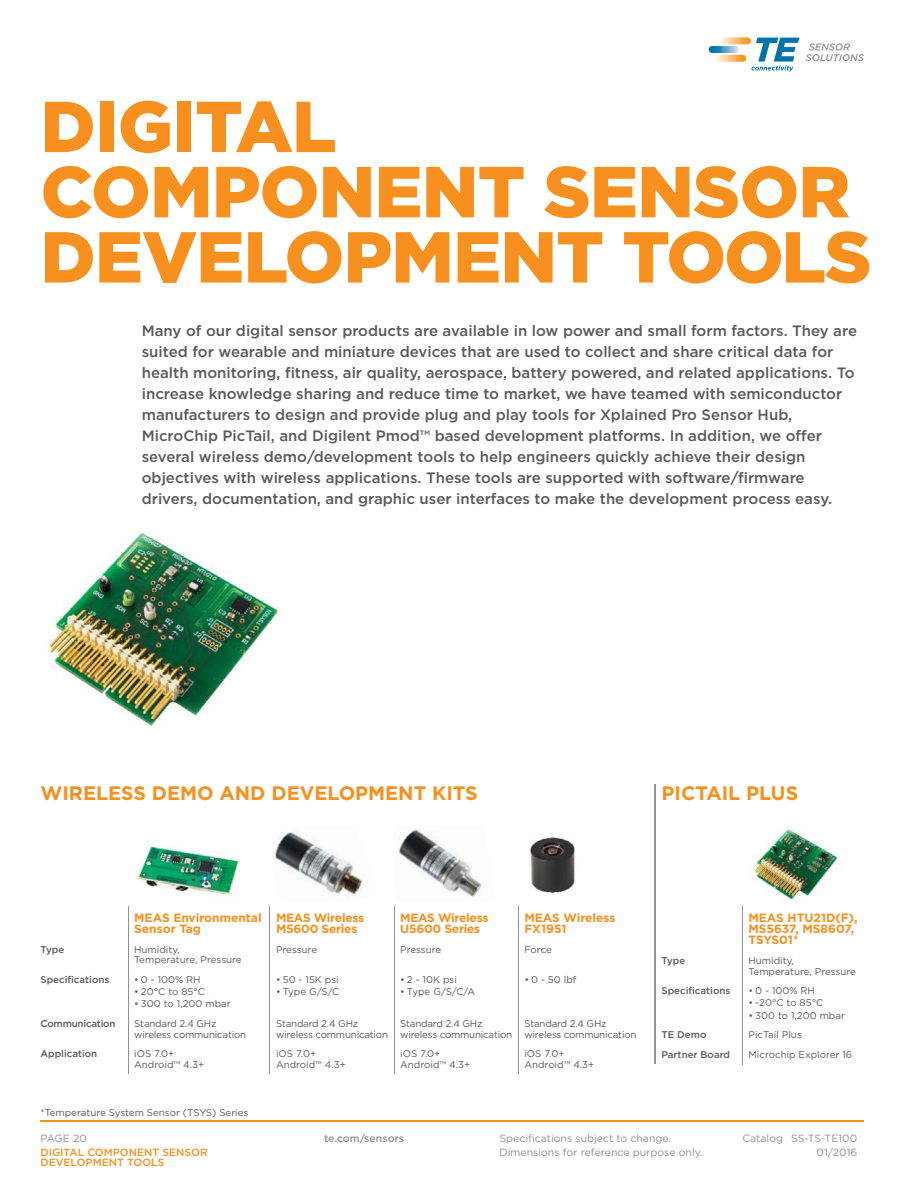
<style>
.page{position:relative;width:918px;height:1188px;background:#fff}
.page>*{position:absolute;margin:0;border:0;box-sizing:border-box;transform-origin:0 0}
.t1{font:900 72px/65.2px "Gotham";letter-spacing:-.01em;color:#f7901e}
.t2{font:700 19.5px "Gotham";color:#f7901e}
.t3{font:500 15px/21px "Gotham";color:#58595b}
.t4{font:700 12px/11.2px "Gotham";letter-spacing:-.01em;color:#f7901e}
.t5{font:10.5px/13.5px "Gotham";color:#919195}
.t6{font:500 10.5px/10.5px "Gotham";color:#f7901e}
.t7{font:500 10.5px "Gotham";color:#919195}
.t8{font:9.75px/10.5px "Gotham";letter-spacing:-.01em;color:#58595b}
.t9{font:500 9.75px "Gotham";color:#58595b}
.t10{font:500 9.75px "Gotham";letter-spacing:-.02em;color:#58595b}
</style>
<div class="page">
<hr style="left:40px;top:1120px;width:824px;height:2px;background:#f7901e">
<svg style="left:720px;top:37px;width:31px;height:7px"></svg>
<svg style="left:716px;top:55px;width:30px;height:7px"></svg>
<svg style="left:709px;top:46px;width:30px;height:7px"></svg>
<svg style="left:751px;top:38px;width:48px;height:34px"></svg>
<svg style="left:806px;top:43px;width:58px;height:18px"></svg>
<hr style="left:742px;top:906px;width:1px;height:159px;background:#919195">
<img style="left:754px;top:829px;width:84px;height:71px">
<hr style="left:128px;top:906px;width:1px;height:33px;background:#919195">
<hr style="left:270px;top:906px;width:1px;height:33px;background:#919195">
<hr style="left:394px;top:906px;width:1px;height:33px;background:#919195">
<hr style="left:518px;top:906px;width:1px;height:33px;background:#919195">
<hr style="left:128px;top:939px;width:1px;height:30px;background:#919195">
<hr style="left:270px;top:939px;width:1px;height:30px;background:#919195">
<hr style="left:394px;top:939px;width:1px;height:30px;background:#919195">
<hr style="left:518px;top:939px;width:1px;height:30px;background:#919195">
<hr style="left:128px;top:969px;width:1px;height:44px;background:#919195">
<hr style="left:270px;top:969px;width:1px;height:44px;background:#919195">
<hr style="left:394px;top:969px;width:1px;height:44px;background:#919195">
<hr style="left:518px;top:969px;width:1px;height:44px;background:#919195">
<hr style="left:128px;top:1013px;width:1px;height:31px;background:#919195">
<hr style="left:270px;top:1013px;width:1px;height:31px;background:#919195">
<hr style="left:394px;top:1013px;width:1px;height:31px;background:#919195">
<hr style="left:518px;top:1013px;width:1px;height:31px;background:#919195">
<hr style="left:128px;top:1044px;width:1px;height:30px;background:#919195">
<hr style="left:270px;top:1044px;width:1px;height:30px;background:#919195">
<hr style="left:394px;top:1044px;width:1px;height:30px;background:#919195">
<hr style="left:518px;top:1044px;width:1px;height:30px;background:#919195">
<img style="left:47px;top:532px;width:231px;height:194px">
<img style="left:275px;top:832px;width:88px;height:65px">
<img style="left:530px;top:837px;width:45px;height:57px">
<img style="left:138px;top:842px;width:101px;height:53px">
<img style="left:399px;top:830px;width:83px;height:67px">
<hr style="left:655px;top:785px;width:1px;height:279px;background:#919195">
<h1 class="t1" style="left:40px;top:101px;width:833px">DIGITAL<br>COMPONENT SENSOR<br>DEVELOPMENT TOOLS</h1>
<p class="t3" style="left:142px;top:321px;width:717px">Many of our digital sensor products are available in low power and small form factors. They are suited for wearable and miniature devices that are used to collect and share critical data for health monitoring, fitness, air quality, aerospace, battery powered, and related applications. To increase knowledge sharing and reduce time to market, we have teamed with semiconductor manufacturers to design and provide plug and play tools for Xplained Pro Sensor Hub, MicroChip PicTail, and Digilent Pmod™ based development platforms. In addition, we offer several wireless demo/development tools to help engineers quickly achieve their design objectives with wireless applications. These tools are supported with software/firmware drivers, documentation, and graphic user interfaces to make the development process easy.</p>
<h2 class="t2" style="left:40px;top:786px;width:439px">WIRELESS DEMO AND DEVELOPMENT KITS</h2>
<h2 class="t2" style="left:662px;top:786px;width:138px">PICTAIL PLUS</h2>
<p class="t4" style="left:134px;top:913px;width:129px">MEAS Environmental<br>Sensor Tag</p>
<p class="t4" style="left:276px;top:913px;width:90px">MEAS Wireless<br>M5600 Series</p>
<p class="t4" style="left:400px;top:913px;width:90px">MEAS Wireless<br>U5600 Series</p>
<p class="t4" style="left:524px;top:913px;width:93px">MEAS Wireless<br>FX1951</p>
<p class="t9" style="left:40px;top:946px;width:25px">Type</p>
<p class="t8" style="left:134px;top:945px;width:109px">Humidity,<br>Temperature, Pressure</p>
<p class="t8" style="left:276px;top:945px;width:43px">Pressure</p>
<p class="t8" style="left:400px;top:945px;width:43px">Pressure</p>
<p class="t8" style="left:524px;top:945px;width:29px">Force</p>
<p class="t9" style="left:40px;top:976px;width:70px">Specifications</p>
<p class="t8" style="left:134px;top:975px;width:68px">• 0 - 100% RH</p>
<p class="t8" style="left:134px;top:987px;width:72px">• 20°C to 85°C</p>
<p class="t8" style="left:134px;top:999px;width:98px">• 300 to 1,200 mbar</p>
<p class="t8" style="left:524px;top:975px;width:54px">• 0 - 50 lbf</p>
<p class="t8" style="left:276px;top:975px;width:64px">• 50 - 15K psi</p>
<p class="t8" style="left:276px;top:987px;width:65px">• Type G/S/C</p>
<p class="t8" style="left:400px;top:975px;width:58px">• 2 - 10K psi</p>
<p class="t8" style="left:400px;top:987px;width:76px">• Type G/S/C/A</p>
<p class="t10" style="left:41px;top:1020px;width:77px">Communication</p>
<p class="t8" style="left:134px;top:1019px;width:114px">Standard 2.4 GHz wireless communication</p>
<p class="t8" style="left:276px;top:1019px;width:114px">Standard 2.4 GHz wireless communication</p>
<p class="t8" style="left:400px;top:1019px;width:114px">Standard 2.4 GHz wireless communication</p>
<p class="t8" style="left:524px;top:1019px;width:114px">Standard 2.4 GHz wireless communication</p>
<p class="t9" style="left:41px;top:1050px;width:58px">Application</p>
<p class="t8" style="left:134px;top:1049px;width:71px">iOS 7.0+<br>Android™ 4.3+</p>
<p class="t8" style="left:276px;top:1049px;width:71px">iOS 7.0+<br>Android™ 4.3+</p>
<p class="t8" style="left:400px;top:1049px;width:71px">iOS 7.0+<br>Android™ 4.3+</p>
<p class="t8" style="left:524px;top:1049px;width:71px">iOS 7.0+<br>Android™ 4.3+</p>
<p class="t8" style="left:40px;top:1108px;width:210px">*Temperature System Sensor (TSYS) Series</p>
<p class="t4" style="left:748px;top:913px;width:110px">MEAS HTU21D(F),<br>MS5637, MS8607,<br>TSYS01*</p>
<p class="t9" style="left:662px;top:957px;width:25px">Type</p>
<p class="t8" style="left:748px;top:956px;width:109px">Humidity,<br>Temperature, Pressure</p>
<p class="t9" style="left:662px;top:987px;width:70px">Specifications</p>
<p class="t8" style="left:748px;top:986px;width:68px">• 0 - 100% RH</p>
<p class="t8" style="left:748px;top:998px;width:76px">• -20°C to 85°C</p>
<p class="t8" style="left:748px;top:1011px;width:98px">• 300 to 1,200 mbar</p>
<p class="t9" style="left:662px;top:1031px;width:46px">TE Demo</p>
<p class="t8" style="left:748px;top:1030px;width:55px">PicTail Plus</p>
<p class="t9" style="left:662px;top:1051px;width:70px">Partner Board</p>
<p class="t8" style="left:748px;top:1050px;width:105px">Microchip Explorer 16</p>
<p class="t5" style="left:40px;top:1133px;width:48px">PAGE 20</p>
<p class="t6" style="left:40px;top:1148px;width:169px">DIGITAL COMPONENT SENSOR<br>DEVELOPMENT TOOLS</p>
<p class="t7" style="left:324px;top:1135px;width:82px">te.com/sensors</p>
<p class="t5" style="left:499px;top:1133px;width:205px">Specifications subject to change.<br>Dimensions for reference purpose only.</p>
<p class="t5" style="left:742px;top:1133px;width:116px;text-align:right">Catalog SS-TS-TE100<br>01/2016</p>
</div>
